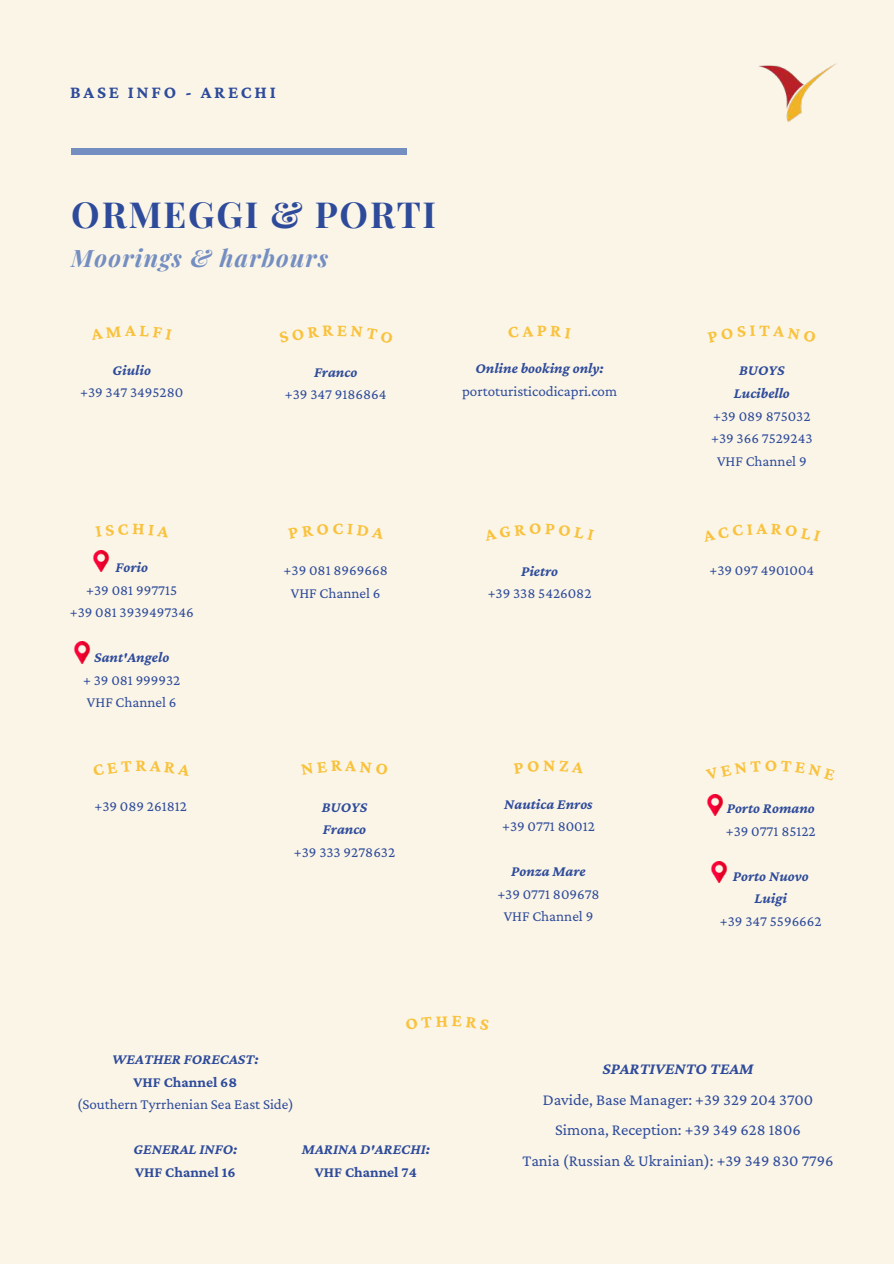
<style>
.page{position:relative;width:894px;height:1264px;background:#fff}
.page>*{position:absolute;margin:0;border:0;box-sizing:border-box;transform-origin:0 0}
.t1{font:700 36px "Playfair Display";letter-spacing:.05em;color:#2e4b9b}
.t2{font:italic 700 24px "Playfair Display";letter-spacing:.05em;color:#748ec1}
.t3{font:700 18px "Crimson Pro";letter-spacing:.15em;color:#2e4b9b}
.t4{font:700 18px "Crimson Pro";color:#f9c23d}
.t5{font:16.5px/30.3px "Crimson Pro";color:#2e4b9b;text-align:center}
.t6{font:italic 700 16.5px "Crimson Pro";color:#2e4b9b}
.t7{font:15px/22.5px "Crimson Pro";color:#2e4b9b;text-align:center}
.t8{font:italic 700 15px/22.5px "Crimson Pro";color:#2e4b9b;text-align:center}
.t9{font:700 15px "Crimson Pro";color:#2e4b9b}
</style>
<div class="page">
<div style="left:0;top:0;width:893px;height:1263px;background:#fbf5e7"></div>
<div style="left:71px;top:149px;width:336px;height:5px;background:#748ec1"></div>
<img style="left:758px;top:63px;width:78px;height:59px">
<img style="left:74px;top:641px;width:17px;height:22px">
<img style="left:93px;top:550px;width:17px;height:21px">
<img style="left:707px;top:794px;width:17px;height:21px">
<img style="left:711px;top:861px;width:17px;height:21px">
<p class="t3" style="left:70px;top:81px;width:207px">BASE INFO - ARECHI</p>
<h1 class="t1" style="left:71px;top:189px;width:366px">ORMEGGI &amp; PORTI</h1>
<h2 class="t2" style="left:71px;top:241px;width:258px">Moorings &amp; harbours</h2>
<p class="t4" style="left:125px;top:320px;width:12px">A</p>
<p class="t8" style="left:112px;top:358px;width:40px">Giulio</p>
<p class="t7" style="left:80px;top:381px;width:105px">+39 347 3495280</p>
<p class="t8" style="left:314px;top:360px;width:45px">Franco</p>
<p class="t7" style="left:285px;top:383px;width:103px">+39 347 9186864</p>
<p class="t8" style="left:475px;top:357px;width:130px">Online booking only:</p>
<p class="t7" style="left:462px;top:379px;width:156px">portoturisticodicapri.com</p>
<p class="t8" style="left:115px;top:556px;width:34px">Forio</p>
<p class="t7" style="left:70px;top:578px;width:125px">+39 081 997715<br>+39 081 3939497346</p>
<p class="t8" style="left:94px;top:646px;width:77px">Sant'Angelo</p>
<p class="t7" style="left:83px;top:668px;width:99px;text-align:left">+ 39 081 999932<br>VHF Channel 6</p>
<p class="t4" style="left:135px;top:755px;width:12px">R</p>
<p class="t7" style="left:94px;top:795px;width:94px">+39 089 261812</p>
<p class="t7" style="left:283px;top:558px;width:106px">+39 081 8969668<br>VHF Channel 6</p>
<p class="t8" style="left:322px;top:795px;width:47px;text-align:left">BUOYS<br>Franco</p>
<p class="t7" style="left:294px;top:840px;width:103px">+39 333 9278632</p>
<p class="t8" style="left:521px;top:559px;width:39px">Pietro</p>
<p class="t7" style="left:487px;top:581px;width:105px">+39 338 5426082</p>
<p class="t4" style="left:543px;top:755px;width:14px">N</p>
<p class="t8" style="left:504px;top:792px;width:90px">Nautica Enros</p>
<p class="t7" style="left:502px;top:814px;width:94px">+39 0771 80012</p>
<p class="t8" style="left:511px;top:859px;width:76px">Ponza Mare</p>
<p class="t7" style="left:497px;top:882px;width:104px">+39 0771 809678<br>VHF Channel 9</p>
<p class="t8" style="left:733px;top:359px;width:58px">BUOYS<br>Lucibello</p>
<p class="t7" style="left:711px;top:404px;width:103px">+39 089 875032 +39 366 7529243<br>VHF Channel 9</p>
<p class="t4" style="left:756px;top:518px;width:12px">A</p>
<p class="t7" style="left:709px;top:558px;width:106px">+39 097 4901004</p>
<p class="t4" style="left:764px;top:755px;width:14px">O</p>
<p class="t8" style="left:726px;top:796px;width:90px">Porto Romano</p>
<p class="t7" style="left:725px;top:819px;width:91px">+39 0771 85122</p>
<p class="t8" style="left:732px;top:864px;width:77px">Porto Nuovo<br>Luigi</p>
<p class="t7" style="left:719px;top:909px;width:103px">+39 347 5596662</p>
<p class="t8" style="left:112px;top:1047px;width:148px">WEATHER FORECAST:</p>
<p class="t9" style="left:134px;top:1073px;width:105px">VHF Channel 68</p>
<p class="t7" style="left:77px;top:1092px;width:218px">(Southern Tyrrhenian Sea East Side)</p>
<p class="t8" style="left:133px;top:1137px;width:105px">GENERAL INFO:</p>
<p class="t9" style="left:135px;top:1163px;width:102px">VHF Channel 16</p>
<p class="t8" style="left:302px;top:1137px;width:129px">MARINA D'ARECHI:</p>
<p class="t9" style="left:315px;top:1163px;width:103px">VHF Channel 74</p>
<p class="t6" style="left:602px;top:1059px;width:153px">SPARTIVENTO TEAM</p>
<p class="t5" style="left:522px;top:1083px;width:313px">Davide, Base Manager: +39 329 204 3700<br>Simona, Reception: +39 349 628 1806<br>Tania (Russian &amp; Ukrainian): +39 349 830 7796</p>
</div>
